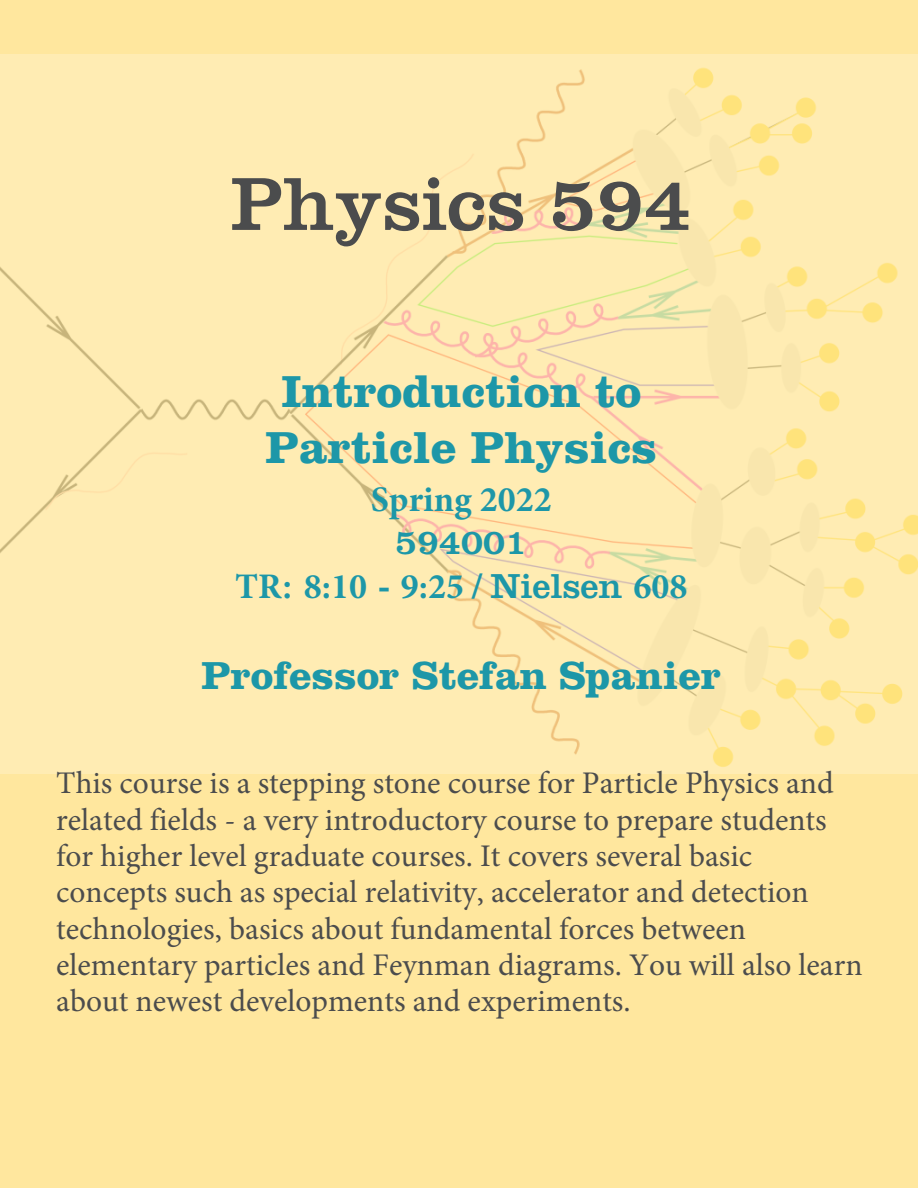
<style>
.page{position:relative;width:918px;height:1188px;background:#ffe79e}
.page>*{position:absolute;margin:0;border:0;box-sizing:border-box;transform-origin:0 0}
.t1{font:78px "Clarendon LT Std";color:#4b4c4d}
.t2{font:700 46.5px/55.8px "Clarendon LT Std";color:#1d97a8;text-align:center}
.t3{font:700 40.5px "Clarendon LT Std";color:#1d97a8}
.t4{font:700 36px/43.3px "Minion Pro";color:#1d97a8;text-align:center}
.t5{font:31.5px/36.3px "Minion Pro";color:#4b4c4d}
.s1{font-family:"Clarendon LT Std";font-weight:400}
</style>
<div class="page">
<div style="left:0;top:54px;width:918px;height:720px;background:#ffecb3"></div>
<p class="t1" style="left:231px;top:158px;width:463px">Physics 594</p>
<p class="t2" style="left:266px;top:364px;width:393px">Introduction to<br>Particle Physics</p>
<p class="t4" style="left:235px;top:477px;width:454px">Spring 2022<br><span class="s1">594001<br></span>TR<span class="s1">:</span> 8:10 <span class="s1">-</span> 9:25 <span class="s1">/ Nielsen</span> 608</p>
<p class="t3" style="left:201px;top:651px;width:521px">Professor Stefan Spanier</p>
<p class="t5" style="left:56px;top:765px;width:808px">This course is a stepping stone course for Particle Physics and related fields - a very introductory course to prepare students for higher level graduate courses. It covers several basic concepts such as special relativity, accelerator and detection technologies, basics about fundamental forces between elementary particles and Feynman diagrams. You will also learn about newest developments and experiments.</p>
</div>
